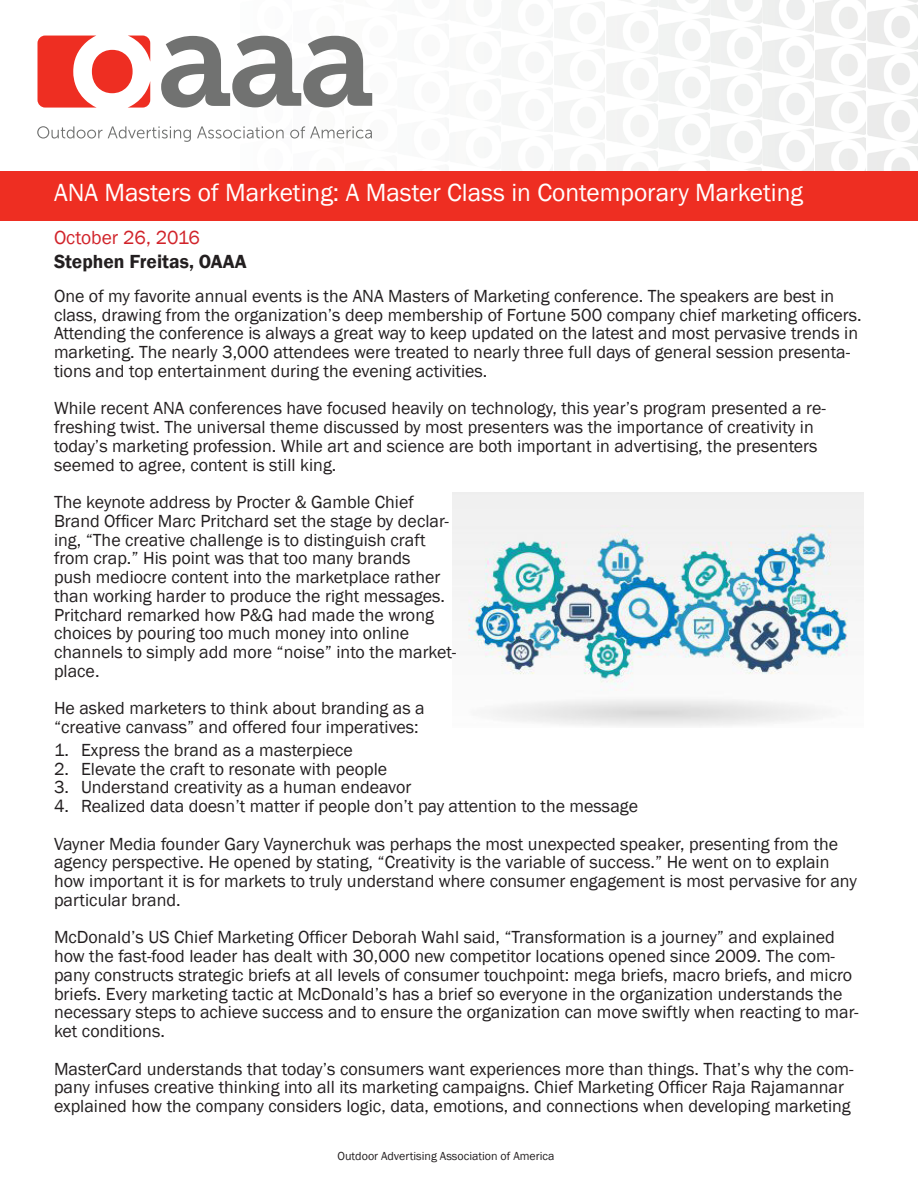
<style>
.page{position:relative;width:918px;height:1188px;background:#fff}
.page>*{position:absolute;margin:0;border:0;box-sizing:border-box;transform-origin:0 0}
.t1{font:25.5px "Franklin Gothic";color:#fff}
.t2{font:600 19.5px "Franklin Gothic";color:#231f20}
.t3{font:19.5px "Franklin Gothic";color:#d1232a}
.t4{font:18px/18.8px "Franklin Gothic";color:#231f20}
.t5{font:12px "Franklin Gothic";color:#231f20}
</style>
<div class="page">
<img style="left:815px;top:43px;width:51px;height:44px">
<img style="left:815px;top:0;width:51px;height:40px">
<img style="left:372px;top:93px;width:1px;height:13px">
<img style="left:815px;top:137px;width:51px;height:34px">
<img style="left:867px;top:5px;width:51px;height:44px">
<img style="left:907px;top:0;width:11px;height:2px">
<img style="left:867px;top:52px;width:51px;height:44px">
<img style="left:867px;top:99px;width:51px;height:44px">
<img style="left:867px;top:146px;width:51px;height:25px">
<svg style="left:37px;top:126px;width:154px;height:16px"></svg>
<svg style="left:197px;top:126px;width:87px;height:13px"></svg>
<svg style="left:290px;top:126px;width:82px;height:13px"></svg>
<svg style="left:38px;top:36px;width:112px;height:72px"></svg>
<svg style="left:161px;top:36px;width:211px;height:72px"></svg>
<div style="left:0;top:171px;width:918px;height:50px;background:#ee2e22"></div>
<img style="left:453px;top:493px;width:411px;height:233px">
<p class="t1" style="left:54px;top:176px;width:751px">ANA Masters of Marketing: A Master Class in Contemporary Marketing</p>
<p class="t3" style="left:54px;top:226px;width:148px">October 26, 2016</p>
<p class="t2" style="left:54px;top:249px;width:194px">Stephen Freitas, OAAA</p>
<p class="t4" style="left:54px;top:287px;width:809px">One of my favorite annual events is the ANA Masters of Marketing conference. The speakers are best in class, drawing from the organization’s deep membership of Fortune 500 company chief marketing officers.<br>Attending the conference is always a great way to keep updated on the latest and most pervasive trends in marketing. The nearly 3,000 attendees were treated to nearly three full days of general session presenta&shy;tions and top entertainment during the evening activities.</p>
<p class="t4" style="left:54px;top:399px;width:774px">While recent ANA conferences have focused heavily on technology, this year’s program presented a re&shy;freshing twist. The universal theme discussed by most presenters was the importance of creativity in today’s marketing profession. While art and science are both important in advertising, the presenters seemed to agree, content is still king.</p>
<p class="t4" style="left:54px;top:493px;width:404px">The keynote address by Procter &amp; Gamble Chief Brand Officer Marc Pritchard set the stage by declar&shy;ing, “The creative challenge is to distinguish craft from crap.” His point was that too many brands<br>push mediocre content into the marketplace rather than working harder to produce the right messages.<br>Pritchard remarked how P&amp;G had made the wrong choices by pouring too much money into online channels to simply add more “noise” into the market&shy;place.</p>
<p class="t4" style="left:54px;top:699px;width:372px">He asked marketers to think about branding as a “creative canvass” and offered four imperatives:</p>
<p class="t4" style="left:54px;top:741px;width:301px">1. Express the brand as a masterpiece</p>
<p class="t4" style="left:54px;top:760px;width:335px">2. Elevate the craft to resonate with people</p>
<p class="t4" style="left:54px;top:778px;width:359px">3. Understand creativity as a human endeavor</p>
<p class="t4" style="left:54px;top:797px;width:586px">4. Realized data doesn’t matter if people don’t pay attention to the message</p>
<p class="t4" style="left:54px;top:835px;width:804px">Vayner Media founder Gary Vaynerchuk was perhaps the most unexpected speaker, presenting from the agency perspective. He opened by stating, “Creativity is the variable of success.” He went on to explain how important it is for markets to truly understand where consumer engagement is most pervasive for any particular brand.</p>
<p class="t4" style="left:54px;top:928px;width:806px">McDonald’s US Chief Marketing Officer Deborah Wahl said, “Transformation is a journey” and explained how the fast-food leader has dealt with 30,000 new competitor locations opened since 2009. The com&shy;pany constructs strategic briefs at all levels of consumer touchpoint: mega briefs, macro briefs, and micro briefs. Every marketing tactic at McDonald’s has a brief so everyone in the organization understands the necessary steps to achieve success and to ensure the organization can move swiftly when reacting to mar&shy;ket conditions.</p>
<p class="t4" style="left:54px;top:1060px;width:801px">MasterCard understands that today’s consumers want experiences more than things. That’s why the com&shy;pany infuses creative thinking into all its marketing campaigns. Chief Marketing Officer Raja Rajamannar explained how the company considers logic, data, emotions, and connections when developing marketing</p>
<p class="t5" style="left:338px;top:1148px;width:219px">Outdoor Advertising Association of America</p>
</div>
